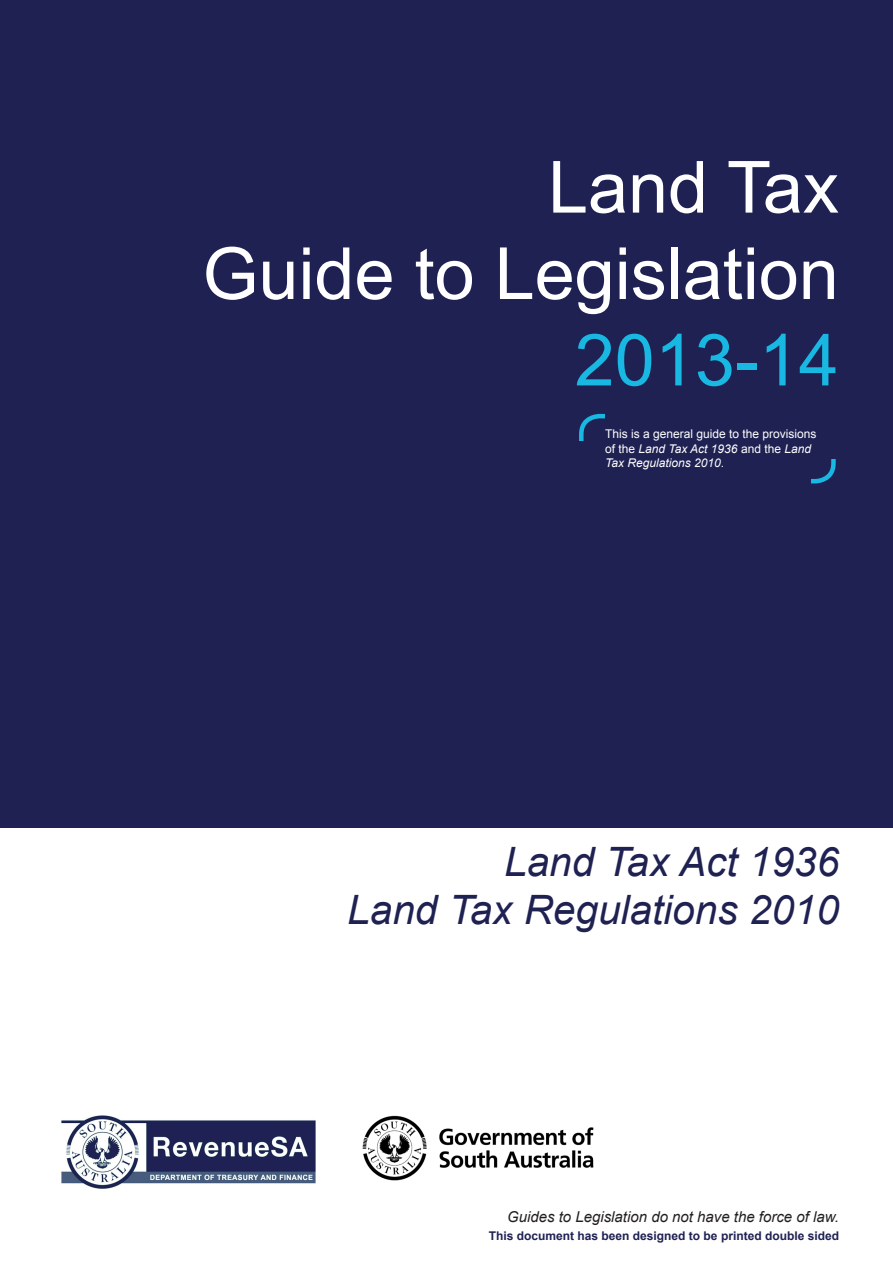
<style>
.page{position:relative;width:893px;height:1263px;background:#fff}
.page>*{position:absolute;margin:0;border:0;box-sizing:border-box;transform-origin:0 0}
.HEADING_Sub_-_White{font:72px/86.4px "Arial";color:#fff;text-align:right}
.CONTENT_Header{font:italic 40.5px/48.6px "Arial";color:#1f2152;text-align:right}
.t1{font:italic 15px "Arial";color:#231f20}
.COVER_Disclaimer{font:12px/14.4px "Arial";color:#fff}
.Double{font:700 12px "Arial";color:#1f2152}
.s1{color:#18b8e3}
.s2{font-style:italic}
</style>
<div class="page">
<div style="left:0;top:0;width:893px;height:828px;background:#1f2152"></div>
<img style="left:61px;top:1115px;width:255px;height:73px">
<img style="left:362px;top:1115px;width:232px;height:66px">
<p class="HEADING_Sub_-_White" style="left:202px;top:145px;width:638px">Land Tax<br>Guide to Legislation<br><span class="s1">2013-14</span></p>
<p class="COVER_Disclaimer" style="left:605px;top:427px;width:213px">This is a general guide to the provisions of the <span class="s2">Land Tax Act 1936</span> and the <span class="s2">Land<br>Tax Regulations 2010</span>.</p>
<p class="CONTENT_Header" style="left:347px;top:838px;width:493px">Land Tax Act 1936<br>Land Tax Regulations 2010</p>
<p class="t1" style="left:507px;top:1207px;width:333px">Guides to Legislation do not have the force of law.</p>
<p class="Double" style="left:489px;top:1227px;width:352px">This document has been designed to be printed double sided</p>
</div>
